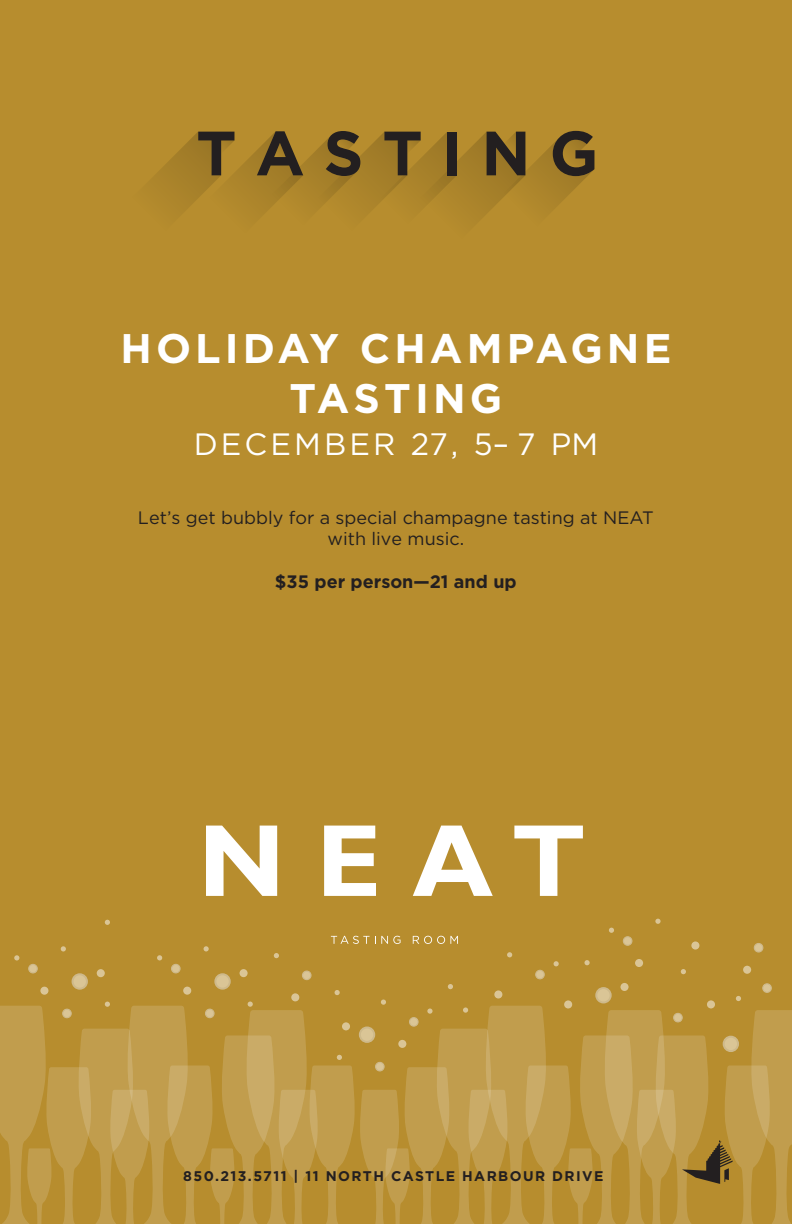
<style>
.page{position:relative;width:792px;height:1224px;background:#b78d2e}
.page>*{position:absolute;margin:0;border:0;box-sizing:border-box;transform-origin:0 0}
.t1{font:700 41.3px/49.6px "Gotham";letter-spacing:.1em;color:#fff;text-align:center}
.t2{font:30.8px "Gotham";letter-spacing:.1em;color:#fff}
.t3{font:18px/21.6px "Gotham";color:#231f20;text-align:center}
.t4{font:700 18px "Gotham";color:#231f20}
.t5{font:700 14px "Gotham";letter-spacing:.1em;color:#231f20}
</style>
<div class="page">
<svg style="left:206px;top:826px;width:71px;height:70px"></svg>
<svg style="left:324px;top:826px;width:52px;height:70px"></svg>
<svg style="left:413px;top:826px;width:80px;height:70px"></svg>
<svg style="left:514px;top:826px;width:69px;height:70px"></svg>
<svg style="left:331px;top:936px;width:70px;height:8px"></svg>
<svg style="left:413px;top:936px;width:45px;height:8px"></svg>
<svg style="left:155px;top:131px;width:439px;height:86px"></svg>
<div style="left:73px;top:974px;width:14px;height:15px;background:#dac596;border-radius:50%"></div>
<div style="left:72px;top:973px;width:16px;height:17px;border:2px solid #e6e7e9;border-radius:50%"></div>
<div style="left:29px;top:964px;width:8px;height:9px;background:#dac596;border-radius:50%"></div>
<div style="left:28px;top:964px;width:10px;height:9px;border:1px solid #e6e7e9;border-radius:50%"></div>
<div style="left:97px;top:969px;width:8px;height:8px;background:#dac596;border-radius:50%"></div>
<svg style="left:61px;top:946px;width:5px;height:6px"></svg>
<svg style="left:14px;top:955px;width:5px;height:5px"></svg>
<svg style="left:105px;top:920px;width:5px;height:5px"></svg>
<div style="left:215px;top:974px;width:15px;height:15px;background:#dac596;border-radius:50%"></div>
<div style="left:214px;top:973px;width:17px;height:17px;border:2px solid #e6e7e9;border-radius:50%"></div>
<div style="left:172px;top:964px;width:8px;height:9px;background:#dac596;border-radius:50%"></div>
<div style="left:171px;top:964px;width:10px;height:9px;border:1px solid #e6e7e9;border-radius:50%"></div>
<div style="left:240px;top:969px;width:8px;height:8px;background:#dac596;border-radius:50%"></div>
<svg style="left:204px;top:946px;width:5px;height:5px"></svg>
<svg style="left:157px;top:955px;width:5px;height:5px"></svg>
<svg style="left:584px;top:960px;width:6px;height:5px"></svg>
<svg style="left:681px;top:969px;width:5px;height:5px"></svg>
<div style="left:762px;top:983px;width:10px;height:10px;border:1px solid #e6e7e9;border-radius:50%"></div>
<div style="left:536px;top:970px;width:8px;height:9px;background:#dac596;border-radius:50%"></div>
<div style="left:535px;top:970px;width:10px;height:9px;border:1px solid #e6e7e9;border-radius:50%"></div>
<svg style="left:507px;top:952px;width:5px;height:5px"></svg>
<svg style="left:554px;top:961px;width:5px;height:5px"></svg>
<div style="left:303px;top:971px;width:8px;height:9px;background:#dac596;border-radius:50%"></div>
<div style="left:302px;top:971px;width:10px;height:9px;border:1px solid #e6e7e9;border-radius:50%"></div>
<svg style="left:274px;top:953px;width:5px;height:5px"></svg>
<div style="left:623px;top:937px;width:9px;height:8px;background:#dac596;border-radius:50%"></div>
<div style="left:623px;top:936px;width:9px;height:10px;border:1px solid #e6e7e9;border-radius:50%"></div>
<svg style="left:691px;top:941px;width:8px;height:9px"></svg>
<div style="left:635px;top:959px;width:8px;height:8px;background:#dac596;border-radius:50%"></div>
<svg style="left:655px;top:919px;width:6px;height:5px"></svg>
<svg style="left:609px;top:928px;width:5px;height:5px"></svg>
<div style="left:754px;top:944px;width:9px;height:8px;background:#dac596;border-radius:50%"></div>
<div style="left:754px;top:943px;width:9px;height:10px;border:1px solid #e6e7e9;border-radius:50%"></div>
<div style="left:743px;top:966px;width:8px;height:8px;background:#dac596;border-radius:50%"></div>
<svg style="left:0;top:984px;width:792px;height:240px"></svg>
<h1 class="t1" style="left:120px;top:323px;width:552px">HOLIDAY CHAMPAGNE<br>TASTING</h1>
<h2 class="t2" style="left:194px;top:427px;width:406px">DECEMBER 27, 5– 7 PM</h2>
<p class="t3" style="left:138px;top:506px;width:517px">Let’s get bubbly for a special champagne tasting at NEAT with live music.</p>
<p class="t4" style="left:275px;top:571px;width:243px">$35 per person—21 and up</p>
<p class="t5" style="left:183px;top:1168px;width:422px">850.213.5711 | 11 NORTH CASTLE HARBOUR DRIVE</p>
</div>
